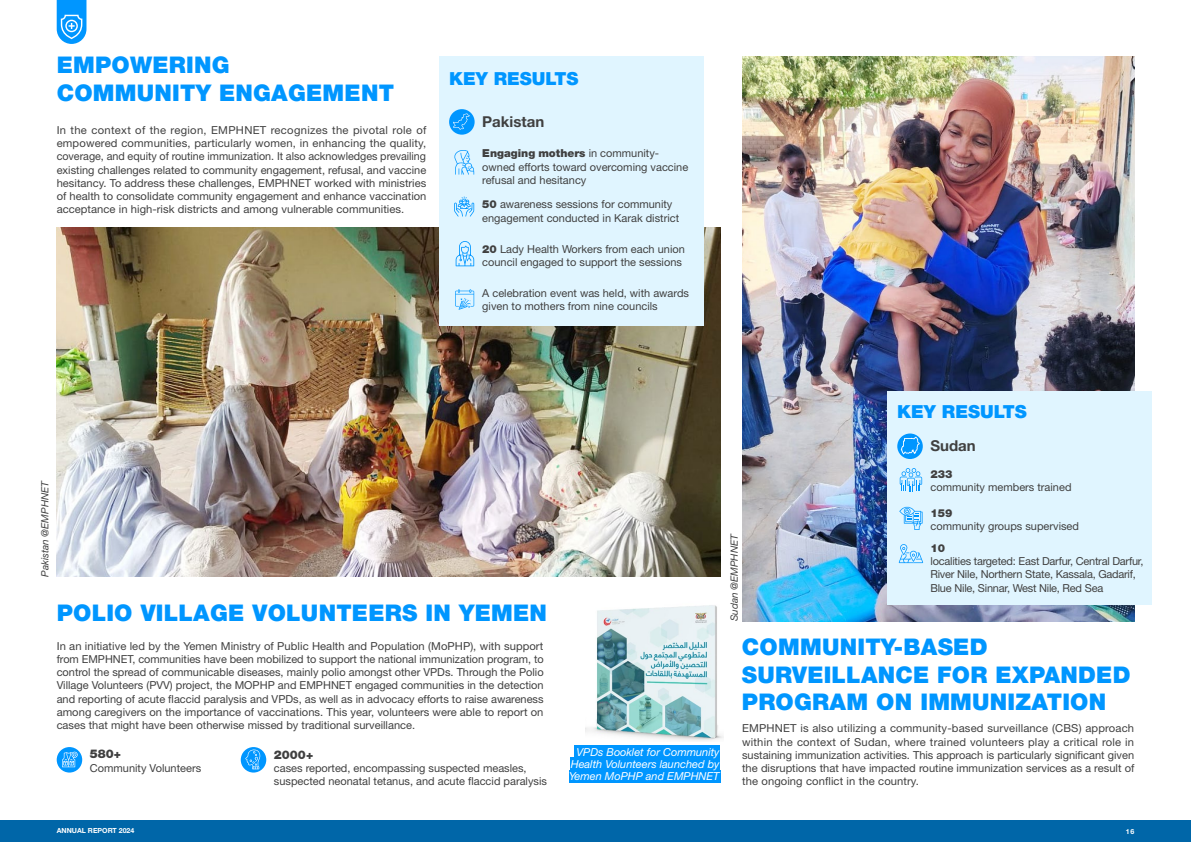
<style>
.page{position:relative;width:1191px;height:842px;background:#fff}
.page>*{position:absolute;margin:0;border:0;box-sizing:border-box;transform-origin:0 0}
.t1{font:900 23px/27.6px "Helvetica Neue LT Pro";letter-spacing:.01em;color:#0096ff}
.t2{font:900 18px "Helvetica Neue LT Pro";color:#0096ff}
.t3{font:700 15px "Helvetica Neue LT Pro";color:#404040}
.t4{font:900 12px "Helvetica Neue LT Pro";color:#404040}
.t5{font:11px/13.2px "Helvetica Neue LT Pro";color:#404040}
.t6{font:11px/13.2px "Helvetica Neue LT Pro";letter-spacing:-.02em;color:#404040}
.t7{font:italic 11px/12px "Helvetica Neue LT Pro";color:#fff;text-align:justify}
.t8{font:900 11px "Helvetica Neue LT Pro";color:#404040}
.t9{font:italic 10px "Helvetica Neue LT Pro";color:#404040}
.t10{font:700 7px "Helvetica Neue LT Pro";color:#fff}
.s1{font-weight:900}
</style>
<div class="page">
<div style="left:0;top:820px;width:1191px;height:22px;background:#0066a8"></div>
<div style="left:574px;top:745px;width:146px;height:13px;background:#0096ff"></div>
<div style="left:570px;top:758px;width:150px;height:12px;background:#0096ff"></div>
<div style="left:569px;top:770px;width:151px;height:13px;background:#0096ff"></div>
<img style="left:57px;top:228px;width:663px;height:349px">
<div style="left:439px;top:57px;width:265px;height:269px;background:#e0f5ff"></div>
<div style="left:449px;top:109px;width:25px;height:26px;background:#0096ff;border-radius:50%"></div>
<svg style="left:453px;top:113px;width:17px;height:17px"></svg>
<svg style="left:454px;top:150px;width:20px;height:25px"></svg>
<svg style="left:454px;top:196px;width:20px;height:21px"></svg>
<svg style="left:455px;top:241px;width:19px;height:25px"></svg>
<svg style="left:455px;top:289px;width:19px;height:21px"></svg>
<div style="left:57px;top:747px;width:25px;height:25px;background:#0096ff;border-radius:50%"></div>
<div style="left:241px;top:747px;width:25px;height:25px;background:#0096ff;border-radius:50%"></div>
<svg style="left:62px;top:752px;width:16px;height:15px"></svg>
<img style="left:742px;top:57px;width:392px;height:564px">
<svg style="left:57px;top:0;width:29px;height:44px"></svg>
<div style="left:887px;top:391px;width:265px;height:214px;background:#e0f5ff"></div>
<svg style="left:897px;top:433px;width:25px;height:26px"></svg>
<svg style="left:900px;top:437px;width:19px;height:17px"></svg>
<svg style="left:898px;top:544px;width:25px;height:19px"></svg>
<svg style="left:899px;top:506px;width:23px;height:24px"></svg>
<svg style="left:899px;top:468px;width:23px;height:24px"></svg>
<img style="left:586px;top:605px;width:138px;height:136px">
<svg style="left:245px;top:749px;width:15px;height:20px"></svg>
<h1 class="t1" style="left:57px;top:51px;width:339px">EMPOWERING<br>COMMUNITY ENGAGEMENT</h1>
<p class="t5" style="left:57px;top:123px;width:371px;text-align:justify">In the context of the region, EMPHNET recognizes the pivotal role of empowered communities, particularly women, in enhancing the quality, coverage, and equity of routine immunization. It also acknowledges prevailing existing challenges related to community engagement, refusal, and vaccine hesitancy. To address these challenges, EMPHNET worked with ministries of health to consolidate community engagement and enhance vaccination acceptance in high-risk districts and among vulnerable communities.</p>
<h2 class="t2" style="left:449px;top:68px;width:131px">KEY RESULTS</h2>
<h3 class="t3" style="left:482px;top:112px;width:63px">Pakistan</h3>
<p class="t5" style="left:482px;top:147px;width:207px"><span class="s1">Engaging mothers</span> in community&shy;owned efforts toward overcoming vaccine refusal and hesitancy</p>
<p class="t5" style="left:482px;top:198px;width:198px"><span class="s1">50</span> awareness sessions for community engagement conducted in Karak district</p>
<p class="t5" style="left:482px;top:242px;width:204px"><span class="s1">20</span> Lady Health Workers from each union council engaged to support the sessions</p>
<p class="t5" style="left:482px;top:286px;width:208px">A celebration event was held, with awards given to mothers from nine councils</p>
<p class="t9" style="left:39px;top:577px;width:98px;rotate:-90deg">Pakistan @EMPHNET</p>
<h1 class="t1" style="left:57px;top:599px;width:492px">POLIO VILLAGE VOLUNTEERS IN YEMEN</h1>
<p class="t5" style="left:57px;top:639px;width:489px;text-align:justify">In an initiative led by the Yemen Ministry of Public Health and Population (MoPHP), with support from EMPHNET, communities have been mobilized to support the national immunization program, to control the spread of communicable diseases, mainly polio amongst other VPDs. Through the Polio Village Volunteers (PVV) project, the MOPHP and EMPHNET engaged communities in the detection and reporting of acute flaccid paralysis and VPDs, as well as in advocacy efforts to raise awareness among caregivers on the importance of vaccinations. This year, volunteers were able to report on cases that might have been otherwise missed by traditional surveillance.</p>
<p class="t4" style="left:90px;top:746px;width:33px">580+</p>
<p class="t4" style="left:274px;top:747px;width:41px">2000+</p>
<p class="t5" style="left:90px;top:761px;width:113px">Community Volunteers</p>
<p class="t5" style="left:274px;top:761px;width:274px">cases reported, encompassing suspected measles, suspected neonatal tetanus, and acute flaccid paralysis</p>
<p class="t7" style="left:569px;top:745px;width:152px;text-indent:7px">VPDs Booklet for Community Health Volunteers launched by Yemen MoPHP and EMPHNET</p>
<h2 class="t2" style="left:897px;top:401px;width:131px">KEY RESULTS</h2>
<h3 class="t3" style="left:930px;top:437px;width:47px">Sudan</h3>
<p class="t9" style="left:728px;top:621px;width:89px;rotate:-90deg">Sudan @EMPHNET</p>
<p class="t8" style="left:930px;top:467px;width:24px">233</p>
<p class="t5" style="left:930px;top:480px;width:143px">community members trained</p>
<p class="t8" style="left:930px;top:507px;width:24px">159</p>
<p class="t5" style="left:930px;top:520px;width:150px">community groups supervised</p>
<p class="t8" style="left:930px;top:541px;width:16px">10</p>
<p class="t6" style="left:930px;top:554px;width:214px">localities targeted: East Darfur, Central Darfur,<br>River Nile, Northern State, Kassala, Gadarif,<br>Blue Nile, Sinnar, West Nile, Red Sea</p>
<h1 class="t1" style="left:742px;top:633px;width:390px">COMMUNITY-BASED<br>SURVEILLANCE FOR EXPANDED<br>PROGRAM ON IMMUNIZATION</h1>
<p class="t5" style="left:742px;top:722px;width:394px;text-align:justify">EMPHNET is also utilizing a community-based surveillance (CBS) approach within the context of Sudan, where trained volunteers play a critical role in sustaining immunization activities. This approach is particularly significant given the disruptions that have impacted routine immunization services as a result of the ongoing conflict in the country.</p>
<p class="t10" style="left:57px;top:826px;width:79px">ANNUAL REPORT 2024</p>
<p class="t10" style="left:1125px;top:827px;width:10px">16</p>
</div>
